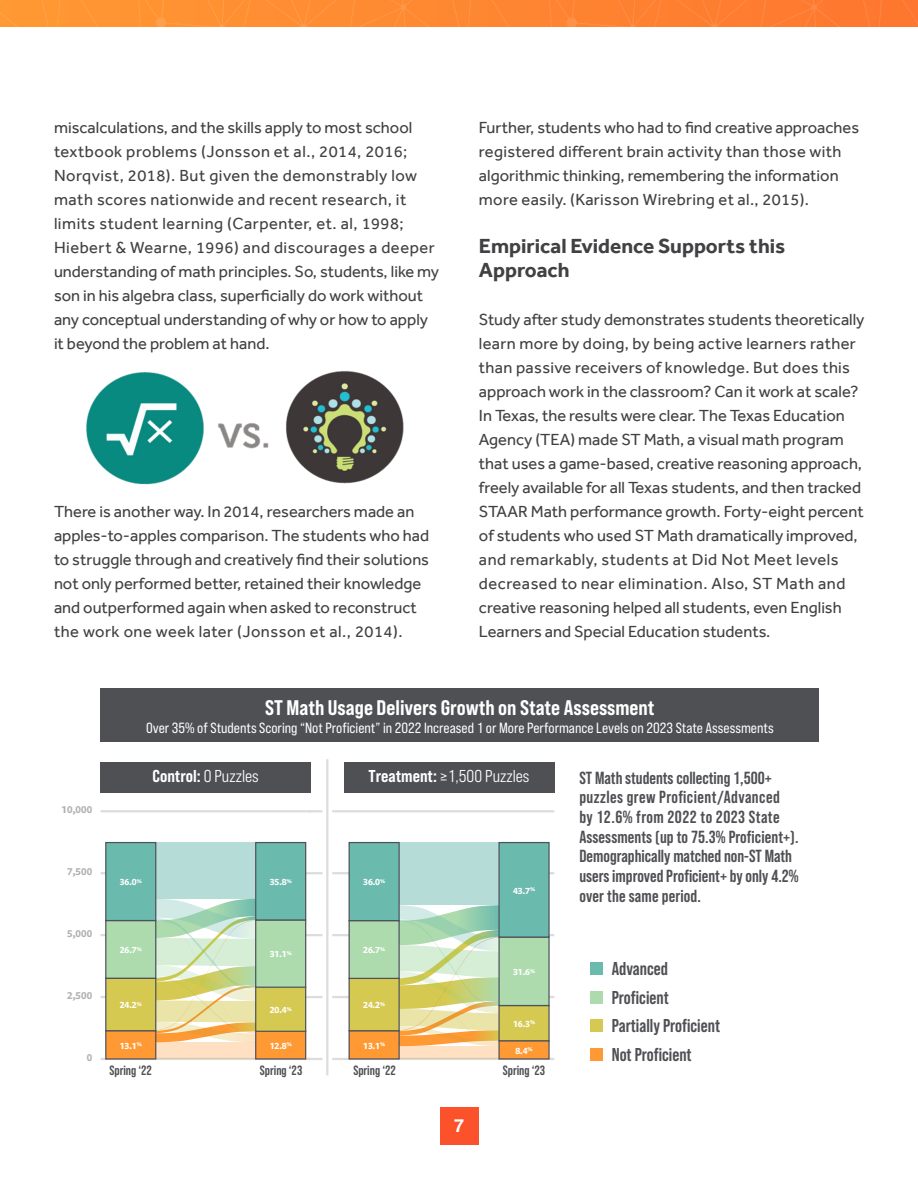
<style>
.page{position:relative;width:918px;height:1188px;background:#fff}
.page>*{position:absolute;margin:0;border:0;box-sizing:border-box;transform-origin:0 0}
.t1{font:21.15px "Bebas Neue Pro Sm E Eb";color:#fff}
.t2{font:700 21px/24px "Effra";color:#414042}
.t3{font:700 18.6px/28.5px "Bebas Neue Pro";color:#4f5054}
.t4{font:700 18px "Helvetica";color:#fff}
.t5{font:700 17.55px/19.6px "Bebas Neue Pro";color:#4f5054}
.t6{font:17.25px "Bebas Neue Pro Sm E Md";color:#fff}
.t7{font:17.25px "Bebas Neue Pro Sm E Eb";color:#fff}
.t8{font:16.5px/24px "Effra";color:#414042}
.t9{font:14.7px "Bebas Neue Pro Sm E Rg";color:#fff}
.t10{font:700 13.5px "Bebas Neue Pro";color:#4f5054}
.t11{font:700 11.1px "Freight Sans Pro";letter-spacing:.015em;color:#b2b2b2}
.t12{font:700 9.75px "Freight Sans Pro";letter-spacing:-.005em;color:#fff}
.s1{font-family:"Bebas Neue Pro Sm E Md"}
.s2{font-family:"Bebas Neue Pro Sm E Eb"}
</style>
<div class="page">
<svg style="left:0;top:0;width:918px;height:27px;background:#fe8832"></svg>
<img style="left:86px;top:371px;width:318px;height:114px">
<div style="left:590px;top:962px;width:13px;height:13px;background:#6bbaae"></div>
<div style="left:590px;top:991px;width:13px;height:13px;background:#addbae"></div>
<div style="left:590px;top:1019px;width:13px;height:13px;background:#d6c951"></div>
<div style="left:590px;top:1048px;width:13px;height:13px;background:#f93"></div>
<div style="left:100px;top:762px;width:211px;height:31px;background:#4f5054"></div>
<div style="left:344px;top:762px;width:210px;height:31px;background:#4f5054"></div>
<hr style="left:100px;top:810px;width:211px;height:2px;background:#dcdcdc">
<hr style="left:100px;top:1058px;width:211px;height:2px;background:#dcdcdc">
<hr style="left:306px;top:872px;width:43px;height:2px;background:#dcdcdc">
<hr style="left:306px;top:934px;width:43px;height:2px;background:#dcdcdc">
<hr style="left:308px;top:810px;width:246px;height:2px;background:#dcdcdc">
<hr style="left:306px;top:996px;width:43px;height:2px;background:#dcdcdc">
<hr style="left:306px;top:1058px;width:248px;height:2px;background:#dcdcdc">
<svg style="left:322px;top:759px;width:10px;height:316px"></svg>
<hr style="left:326px;top:759px;width:2px;height:316px;background:#dcdcdc">
<div style="left:399px;top:843px;width:100px;height:62px;background:#b5dcd6"></div>
<div style="left:399px;top:1046px;width:100px;height:13px;background:#ffe0c2"></div>
<svg style="left:400px;top:905px;width:98px;height:141px;background:#d3d9a6"></svg>
<div style="left:349px;top:1031px;width:50px;height:28px;background:#f93"></div>
<div style="left:349px;top:1030px;width:51px;height:30px;border:1px solid #4e525c"></div>
<div style="left:349px;top:978px;width:50px;height:53px;background:#d6c951"></div>
<div style="left:349px;top:978px;width:51px;height:53px;border:1px solid #4e525c"></div>
<div style="left:349px;top:921px;width:50px;height:57px;background:#addbae"></div>
<div style="left:349px;top:920px;width:51px;height:59px;border:1px solid #4e525c"></div>
<div style="left:349px;top:843px;width:50px;height:78px;background:#6bbaae"></div>
<div style="left:349px;top:842px;width:51px;height:79px;border:1px solid #4e525c"></div>
<div style="left:499px;top:1041px;width:50px;height:18px;background:#f93"></div>
<div style="left:498px;top:1040px;width:52px;height:20px;border:1px solid #4e525c"></div>
<div style="left:499px;top:1006px;width:50px;height:35px;background:#d6c951"></div>
<div style="left:498px;top:1005px;width:52px;height:36px;border:1px solid #4e525c"></div>
<div style="left:499px;top:937px;width:50px;height:69px;background:#addbae"></div>
<div style="left:498px;top:936px;width:52px;height:70px;border:1px solid #4e525c"></div>
<div style="left:499px;top:843px;width:50px;height:94px;background:#6bbaae"></div>
<div style="left:498px;top:842px;width:52px;height:96px;border:1px solid #4e525c"></div>
<div style="left:156px;top:843px;width:100px;height:56px;background:#b5dcd6"></div>
<div style="left:156px;top:1042px;width:100px;height:17px;background:#ffe0c2"></div>
<div style="left:106px;top:1031px;width:50px;height:28px;background:#f93"></div>
<div style="left:105px;top:1030px;width:51px;height:30px;border:1px solid #4e525c"></div>
<div style="left:106px;top:978px;width:50px;height:53px;background:#d6c951"></div>
<div style="left:105px;top:978px;width:51px;height:53px;border:1px solid #4e525c"></div>
<div style="left:106px;top:921px;width:50px;height:57px;background:#addbae"></div>
<div style="left:105px;top:920px;width:51px;height:59px;border:1px solid #4e525c"></div>
<div style="left:106px;top:843px;width:50px;height:78px;background:#6bbaae"></div>
<div style="left:105px;top:842px;width:51px;height:79px;border:1px solid #4e525c"></div>
<div style="left:256px;top:1031px;width:50px;height:28px;background:#f93"></div>
<div style="left:255px;top:1031px;width:51px;height:29px;border:1px solid #4e525c"></div>
<div style="left:256px;top:987px;width:50px;height:44px;background:#d6c951"></div>
<div style="left:255px;top:987px;width:51px;height:45px;border:1px solid #4e525c"></div>
<div style="left:256px;top:920px;width:50px;height:67px;background:#addbae"></div>
<div style="left:255px;top:919px;width:51px;height:69px;border:1px solid #4e525c"></div>
<div style="left:256px;top:843px;width:50px;height:77px;background:#6bbaae"></div>
<div style="left:255px;top:842px;width:51px;height:79px;border:1px solid #4e525c"></div>
<svg style="left:156px;top:899px;width:100px;height:143px;background:#d6ddb1"></svg>
<div style="left:100px;top:688px;width:719px;height:54px;background:#4f5054"></div>
<div style="left:440px;top:1107px;width:39px;height:38px;background:#fc522b"></div>
<p class="t8" style="left:54px;top:115px;width:387px">miscalculations, and the skills apply to most school textbook problems (Jonsson et al., 2014, 2016; Norqvist, 2018). But given the demonstrably low math scores nationwide and recent research, it limits student learning (Carpenter, et. al, 1998; Hiebert &amp; Wearne, 1996) and discourages a deeper understanding of math principles. So, students, like my son in his algebra class, superficially do work without any conceptual understanding of why or how to apply it beyond the problem at hand.</p>
<p class="t8" style="left:54px;top:499px;width:377px">There is another way. In 2014, researchers made an apples-to-apples comparison. The students who had to struggle through and creatively find their solutions not only performed better, retained their knowledge and outperformed again when asked to reconstruct the work one week later (Jonsson et al., 2014).</p>
<p class="t8" style="left:479px;top:115px;width:382px">Further, students who had to find creative approaches registered different brain activity than those with algorithmic thinking, remembering the information more easily. (Karisson Wirebring et al., 2015).</p>
<p class="t2" style="left:479px;top:233px;width:308px">Empirical Evidence Supports this<br>Approach</p>
<p class="t8" style="left:479px;top:307px;width:387px">Study after study demonstrates students theoretically learn more by doing, by being active learners rather than passive receivers of knowledge. But does this approach work in the classroom? Can it work at scale?<br>In Texas, the results were clear. The Texas Education Agency (TEA) made ST Math, a visual math program that uses a game-based, creative reasoning approach, freely available for all Texas students, and then tracked STAAR Math performance growth. Forty-eight percent of students who used ST Math dramatically improved, and remarkably, students at Did Not Meet levels decreased to near elimination. Also, ST Math and creative reasoning helped all students, even English Learners and Special Education students.</p>
<p class="t11" style="left:61px;top:802px;width:33px">10,000</p>
<p class="t11" style="left:67px;top:864px;width:27px">7,500</p>
<p class="t11" style="left:67px;top:926px;width:27px">5,000</p>
<p class="t11" style="left:67px;top:988px;width:27px">2,500</p>
<p class="t11" style="left:87px;top:1050px;width:7px">0</p>
<p class="t1" style="left:265px;top:695px;width:391px">ST Math Usage Delivers Growth on State Assessment</p>
<p class="t9" style="left:146px;top:719px;width:629px">Over 35% of Students Scoring “Not Proficient” in 2022 Increased 1 or More Performance Levels on 2023 State Assessments</p>
<p class="t5" style="left:579px;top:768px;width:221px">ST Math students collecting 1,500+ puzzles grew Proficient/Advanced<br>by 12.6% from 2022 to 2023 State Assessments (up to 75.3% Proficient+).<br>Demographically matched non-ST Math users improved Proficient+ by only 4.2% over the same period.</p>
<p class="t7" style="left:153px;top:766px;width:108px">Control: <span class="s1">0 Puzzles</span></p>
<p class="t6" style="left:369px;top:766px;width:162px"><span class="s2">Treatment:</span> ≥1,500 Puzzles</p>
<p class="t12" style="left:270px;top:875px;width:23px">35.8<sup>%</sup></p>
<p class="t12" style="left:120px;top:876px;width:23px">36.0<sup>%</sup></p>
<p class="t12" style="left:363px;top:876px;width:23px">36.0<sup>%</sup></p>
<p class="t12" style="left:513px;top:884px;width:23px">43.7<sup>%</sup></p>
<p class="t12" style="left:120px;top:943px;width:23px">26.7<sup>%</sup></p>
<p class="t12" style="left:120px;top:998px;width:23px">24.2<sup>%</sup></p>
<p class="t12" style="left:120px;top:1039px;width:23px">13.1<sup>%</sup></p>
<p class="t12" style="left:270px;top:948px;width:23px">31.1<sup>%</sup></p>
<p class="t12" style="left:270px;top:1003px;width:23px">20.4<sup>%</sup></p>
<p class="t12" style="left:270px;top:1039px;width:23px">12.8<sup>%</sup></p>
<p class="t12" style="left:363px;top:943px;width:23px">26.7<sup>%</sup></p>
<p class="t12" style="left:363px;top:999px;width:23px">24.2<sup>%</sup></p>
<p class="t12" style="left:363px;top:1039px;width:23px">13.1<sup>%</sup></p>
<p class="t12" style="left:513px;top:965px;width:23px">31.6<sup>%</sup></p>
<p class="t12" style="left:513px;top:1017px;width:23px">16.3<sup>%</sup></p>
<p class="t12" style="left:515px;top:1044px;width:19px">8.4<sup>%</sup></p>
<p class="t10" style="left:109px;top:1063px;width:44px">Spring ‘22</p>
<p class="t10" style="left:260px;top:1063px;width:44px">Spring ‘23</p>
<p class="t10" style="left:353px;top:1063px;width:44px">Spring ‘22</p>
<p class="t10" style="left:503px;top:1063px;width:44px">Spring ‘23</p>
<p class="t4" style="left:454px;top:1115px;width:12px">7</p>
<p class="t3" style="left:612px;top:954px;width:110px">Advanced<br>Proficient<br>Partially Proficient<br>Not Proficient</p>
</div>
